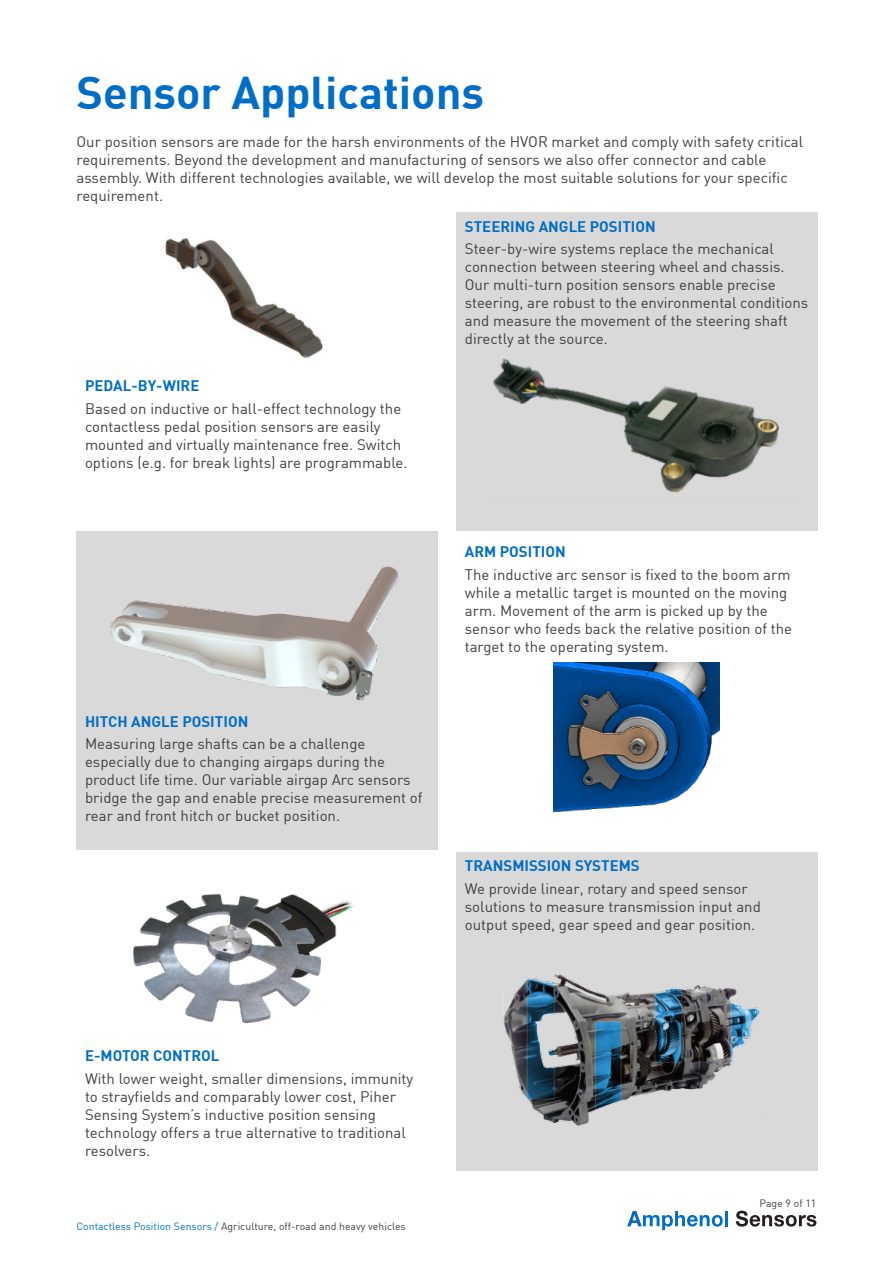
<style>
.page{position:relative;width:893px;height:1263px;background:#fff}
.page>*{position:absolute;margin:0;border:0;box-sizing:border-box;transform-origin:0 0}
.t1{font:700 45px "DIN";color:#006ec6}
.t2{font:15px/18px "DIN";color:#404040}
.t3{font:700 15px "DIN";color:#006ec6}
.t4{font:10.5px "DIN";color:#404040}
.s1{color:#006ec6}
</style>
<div class="page">
<div style="left:77px;top:531px;width:361px;height:319px;background:#d9d9d9"></div>
<div style="left:456px;top:212px;width:362px;height:319px;background:#d9d9d9"></div>
<div style="left:456px;top:852px;width:362px;height:319px;background:#d9d9d9"></div>
<img style="left:493px;top:358px;width:286px;height:135px">
<img style="left:165px;top:238px;width:158px;height:121px">
<img style="left:111px;top:566px;width:288px;height:135px">
<img style="left:504px;top:973px;width:256px;height:153px">
<img style="left:320px;top:900px;width:35px;height:72px">
<img style="left:133px;top:894px;width:187px;height:128px">
<img style="left:554px;top:662px;width:165px;height:149px">
<hr style="left:725px;top:1211px;width:3px;height:15px;background:#006ec6">
<svg style="left:627px;top:1211px;width:96px;height:19px"></svg>
<svg style="left:736px;top:1211px;width:80px;height:15px"></svg>
<h1 class="t1" style="left:77px;top:77px;width:409px">Sensor Applications</h1>
<p class="t2" style="left:77px;top:134px;width:728px">Our position sensors are made for the harsh environments of the HVOR market and comply with safety critical requirements. Beyond the development and manufacturing of sensors we also offer connector and cable assembly. With different technologies available, we will develop the most suitable solutions for your specific requirement.</p>
<p class="t3" style="left:85px;top:380px;width:116px">PEDAL-BY-WIRE</p>
<p class="t2" style="left:85px;top:401px;width:324px">Based on inductive or hall-effect technology the contactless pedal position sensors are easily mounted and virtually maintenance free. Switch options (e.g. for break lights) are programmable.</p>
<p class="t3" style="left:85px;top:716px;width:165px">HITCH ANGLE POSITION</p>
<p class="t2" style="left:85px;top:736px;width:339px">Measuring large shafts can be a challenge especially due to changing airgaps during the product life time. Our variable airgap Arc sensors bridge the gap and enable precise measurement of rear and front hitch or bucket position.</p>
<p class="t3" style="left:465px;top:221px;width:192px">STEERING ANGLE POSITION</p>
<p class="t2" style="left:465px;top:241px;width:345px">Steer-by-wire systems replace the mechanical connection between steering wheel and chassis.<br>Our multi-turn position sensors enable precise steering, are robust to the environmental conditions and measure the movement of the steering shaft directly at the source.</p>
<p class="t3" style="left:465px;top:547px;width:103px">ARM POSITION</p>
<p class="t2" style="left:465px;top:567px;width:329px">The inductive arc sensor is fixed to the boom arm while a metallic target is mounted on the moving arm. Movement of the arm is picked up by the sensor who feeds back the relative position of the target to the operating system.</p>
<p class="t3" style="left:465px;top:860px;width:176px">TRANSMISSION SYSTEMS</p>
<p class="t2" style="left:465px;top:881px;width:298px">We provide linear, rotary and speed sensor solutions to measure transmission input and output speed, gear speed and gear position.</p>
<p class="t3" style="left:85px;top:1050px;width:136px">E-MOTOR CONTROL</p>
<p class="t2" style="left:85px;top:1071px;width:330px">With lower weight, smaller dimensions, immunity to strayfields and comparably lower cost, Piher Sensing System’s inductive position sensing technology offers a true alternative to traditional resolvers.</p>
<p class="t4" style="left:77px;top:1223px;width:331px"><span class="s1">Contactless Position Sensors /</span> Agriculture, off-road and heavy vehicles</p>
<p class="t4" style="left:760px;top:1199px;width:58px">Page 9 of 11</p>
</div>
